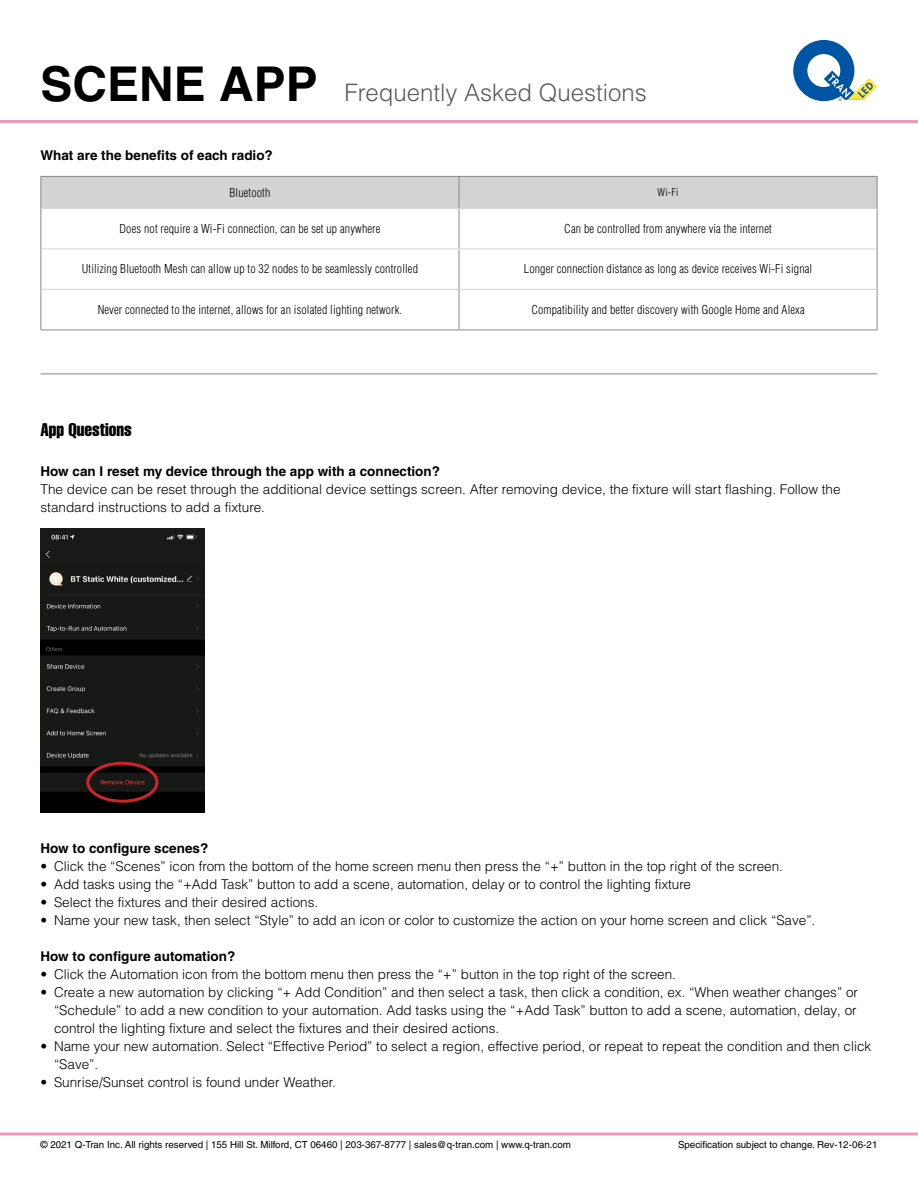
<style>
.page{position:relative;width:918px;height:1188px;background:#fff}
.page>*{position:absolute;margin:0;border:0;box-sizing:border-box;transform-origin:0 0}
.t1{font:300 24px "Helvetica LT Pro";color:#5b5b5b}
.t2{font:extra-condensed 18px "Helvetica LT Pro";color:#000}
.t3{font:300 13.5px/18px "Helvetica LT Pro";color:#000}
.t4{font:700 13.5px "Helvetica LT Pro";color:#000}
.t5{font:300 condensed 12px "Helvetica LT Pro";letter-spacing:.01em;color:#000}
.t6{font:300 condensed 10.5px "Helvetica LT Pro";color:#000}
.t7{font:9.75px "Helvetica LT Pro";color:#000}
.s1{font-weight:700;font-size:48px;color:#000}
</style>
<div class="page">
<svg style="left:0;top:1132px;width:918px;height:4px;background:#f6afce"></svg>
<svg style="left:793px;top:40px;width:85px;height:61px"></svg>
<hr style="left:0;top:120px;width:918px;height:3px;background:#f495be">
<img style="left:41px;top:528px;width:163px;height:284px">
<div style="left:86px;top:762px;width:72px;height:41px;border:3px solid #d2232a;border-radius:50%"></div>
<div style="left:41px;top:177px;width:836px;height:31px;background:#d2d4d4"></div>
<hr style="left:40px;top:176px;width:419px;height:1px;background:#888">
<hr style="left:40px;top:177px;width:1px;height:31px;background:#888">
<hr style="left:459px;top:176px;width:419px;height:1px;background:#888">
<hr style="left:459px;top:177px;width:1px;height:31px;background:#888">
<hr style="left:877px;top:177px;width:1px;height:31px;background:#888">
<hr style="left:40px;top:208px;width:1px;height:41px;background:#888">
<hr style="left:459px;top:209px;width:1px;height:40px;background:#888">
<hr style="left:877px;top:208px;width:1px;height:41px;background:#888">
<hr style="left:40px;top:249px;width:1px;height:40px;background:#888">
<hr style="left:459px;top:249px;width:1px;height:40px;background:#888">
<hr style="left:877px;top:249px;width:1px;height:40px;background:#888">
<hr style="left:40px;top:289px;width:1px;height:41px;background:#888">
<hr style="left:459px;top:290px;width:1px;height:40px;background:#888">
<hr style="left:877px;top:289px;width:1px;height:41px;background:#888">
<hr style="left:40px;top:330px;width:419px;height:1px;background:#888">
<hr style="left:459px;top:330px;width:419px;height:1px;background:#888">
<hr style="left:41px;top:208px;width:418px;height:1px;background:#d2d4d4">
<hr style="left:459px;top:208px;width:418px;height:1px;background:#d2d4d4">
<hr style="left:41px;top:249px;width:418px;height:1px;background:#d2d4d4">
<hr style="left:459px;top:249px;width:418px;height:1px;background:#d2d4d4">
<hr style="left:41px;top:289px;width:418px;height:1px;background:#d2d4d4">
<hr style="left:459px;top:289px;width:418px;height:1px;background:#d2d4d4">
<hr style="left:40px;top:374px;width:838px;height:1px;background:#888">
<h1 class="t1" style="left:40px;top:78px;width:608px"><span class="s1">SCENE APP</span> Frequently Asked Questions</h1>
<p class="t4" style="left:40px;top:147px;width:234px">What are the benefits of each radio?</p>
<p class="t5" style="left:229px;top:185px;width:42px">Bluetooth</p>
<p class="t6" style="left:658px;top:186px;width:22px">Wi-Fi</p>
<p class="t5" style="left:120px;top:221px;width:262px">Does not require a Wi-Fi connection, can be set up anywhere</p>
<p class="t5" style="left:564px;top:221px;width:209px">Can be controlled from anywhere via the internet</p>
<p class="t5" style="left:82px;top:262px;width:338px">Utilizing Bluetooth Mesh can allow up to 32 nodes to be seamlessly controlled</p>
<p class="t5" style="left:524px;top:262px;width:290px">Longer connection distance as long as device receives Wi-Fi signal</p>
<p class="t5" style="left:98px;top:302px;width:306px">Never connected to the internet, allows for an isolated lighting network.</p>
<p class="t5" style="left:531px;top:302px;width:275px">Compatibility and better discovery with Google Home and Alexa</p>
<h2 class="t2" style="left:40px;top:418px;width:93px">App Questions</h2>
<p class="t4" style="left:40px;top:463px;width:401px">How can I reset my device through the app with a connection?</p>
<p class="t3" style="left:40px;top:480px;width:802px">The device can be reset through the additional device settings screen. After removing device, the fixture will start flashing. Follow the standard instructions to add a fixture.</p>
<p class="t4" style="left:40px;top:840px;width:169px">How to configure scenes?</p>
<p class="t3" style="left:40px;top:857px;width:744px">• Click the “Scenes” icon from the bottom of the home screen menu then press the “+” button in the top right of the screen.</p>
<p class="t3" style="left:40px;top:875px;width:652px">• Add tasks using the “+Add Task” button to add a scene, automation, delay or to control the lighting fixture</p>
<p class="t3" style="left:40px;top:893px;width:279px">• Select the fixtures and their desired actions.</p>
<p class="t3" style="left:40px;top:911px;width:776px">• Name your new task, then select “Style” to add an icon or color to customize the action on your home screen and click “Save”.</p>
<p class="t4" style="left:40px;top:948px;width:196px">How to configure automation?</p>
<p class="t3" style="left:40px;top:965px;width:637px">• Click the Automation icon from the bottom menu then press the “+” button in the top right of the screen.</p>
<p class="t3" style="left:54px;top:983px;width:806px;text-align:justify;text-indent:-14px">• Create a new automation by clicking “+ Add Condition” and then select a task, then click a condition, ex. “When weather changes” or “Schedule” to add a new condition to your automation. Add tasks using the “+Add Task” button to add a scene, automation, delay, or control the lighting fixture and select the fixtures and their desired actions.</p>
<p class="t3" style="left:54px;top:1037px;width:819px;text-indent:-14px">• Name your new automation. Select “Effective Period” to select a region, effective period, or repeat to repeat the condition and then click “Save”.</p>
<p class="t3" style="left:40px;top:1073px;width:297px">• Sunrise/Sunset control is found under Weather.</p>
<p class="t7" style="left:40px;top:1138px;width:532px">© 2021 Q-Tran Inc. All rights reserved | 155 Hill St. Milford, CT 06460 | 203-367-8777 | sales@q-tran.com | www.q-tran.com</p>
<p class="t7" style="left:678px;top:1138px;width:201px">Specification subject to change. Rev-12-06-21</p>
</div>
